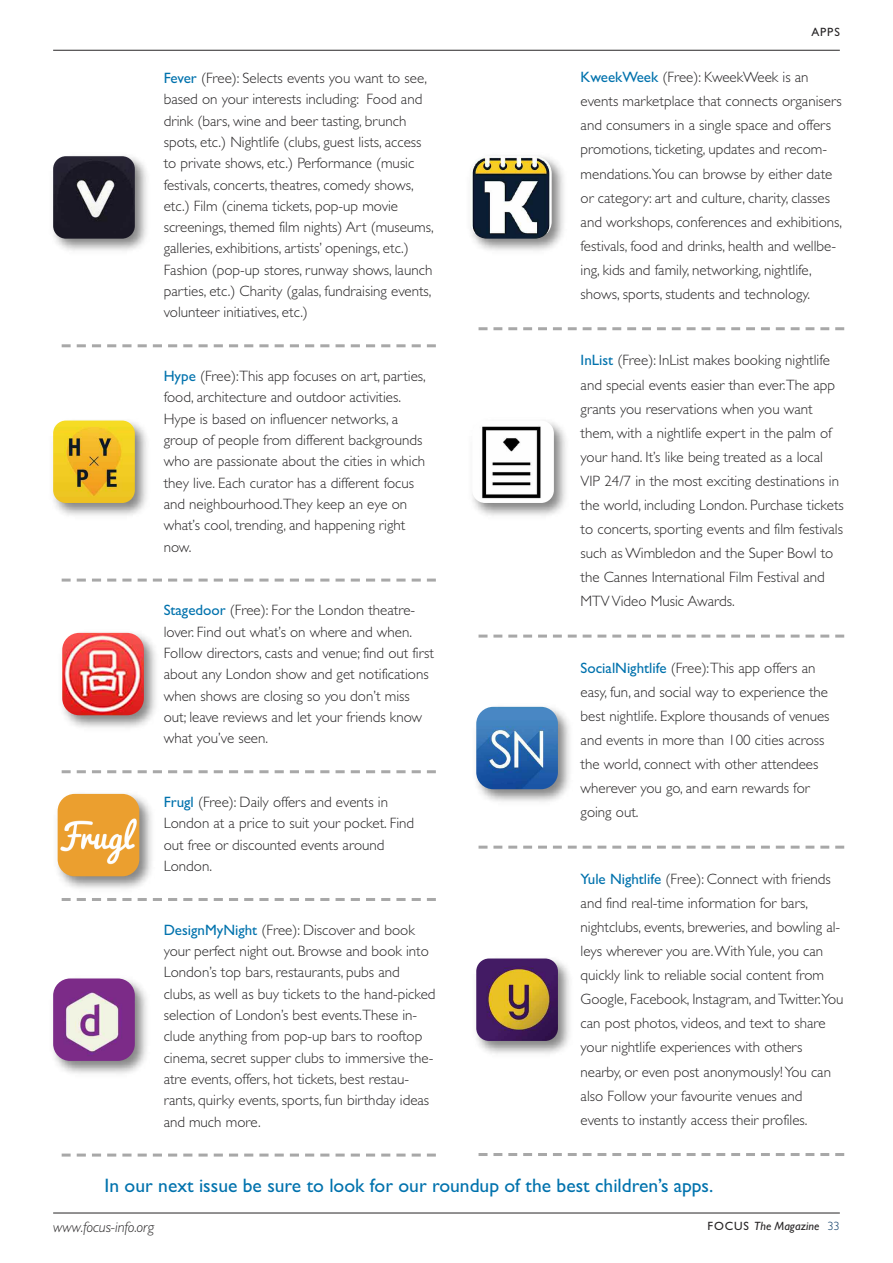
<style>
.page{position:relative;width:893px;height:1263px;background:#fff}
.page>*{position:absolute;margin:0;border:0;box-sizing:border-box;transform-origin:0 0}
.t1{font:19.5px "Gill Sans";color:#0072ad}
.t2{font:300 15px/21.3px "Gill Sans";color:#272526}
.t3{font:italic 300 15px "Gill Sans MT Pro";color:#272526}
.t4{font:italic 12px "Gill Sans";color:#272526}
.t5{font:12px "Gill Sans";color:#272526}
.s1{font-weight:400;color:#0072ad}
.s2{font-style:normal}
.s3{font-family:"Gill Sans MT Pro";font-weight:300;font-style:normal;color:#00325e}
</style>
<div class="page">
<hr style="left:53px;top:50px;width:787px;height:1px;background:#272526">
<hr style="left:53px;top:1213px;width:787px;height:1px;background:#272526">
<svg style="left:478px;top:327px;width:366px;height:3px"></svg>
<svg style="left:478px;top:635px;width:366px;height:3px"></svg>
<svg style="left:478px;top:846px;width:366px;height:3px"></svg>
<svg style="left:478px;top:1153px;width:366px;height:3px"></svg>
<svg style="left:62px;top:344px;width:374px;height:3px"></svg>
<svg style="left:62px;top:579px;width:374px;height:3px"></svg>
<svg style="left:62px;top:770px;width:374px;height:3px"></svg>
<svg style="left:62px;top:898px;width:374px;height:3px"></svg>
<svg style="left:62px;top:1153px;width:374px;height:3px"></svg>
<img style="left:53px;top:980px;width:94px;height:94px">
<img style="left:53px;top:978px;width:82px;height:83px;border-radius:17px">
<img style="left:470px;top:156px;width:94px;height:95px">
<img style="left:470px;top:156px;width:82px;height:83px;border-radius:17px">
<img style="left:472px;top:422px;width:94px;height:94px">
<img style="left:472px;top:421px;width:82px;height:82px;border-radius:13px">
<img style="left:476px;top:706px;width:94px;height:96px">
<img style="left:476px;top:707px;width:82px;height:82px;border-radius:17px">
<img style="left:476px;top:960px;width:94px;height:94px">
<img style="left:476px;top:958px;width:82px;height:83px;border-radius:13px">
<img style="left:62px;top:632px;width:94px;height:96px">
<img style="left:62px;top:633px;width:82px;height:82px;border-radius:17px">
<img style="left:57px;top:793px;width:95px;height:96px">
<img style="left:58px;top:794px;width:81px;height:82px;border-radius:17px">
<img style="left:53px;top:156px;width:94px;height:95px">
<img style="left:53px;top:156px;width:82px;height:83px;border-radius:13px">
<img style="left:53px;top:420px;width:94px;height:96px">
<img style="left:53px;top:421px;width:82px;height:82px;border-radius:13px">
<p class="t2" style="left:164px;top:67px;width:272px"><span class="s1">Fever</span> (Free): Selects events you want to see, based on your interests including: Food and drink (bars, wine and beer tasting, brunch spots, etc.) Nightlife (clubs, guest lists, access to private shows, etc.) Performance (music festivals, concerts, theatres, comedy shows, etc.) Film (cinema tickets, pop-up movie screenings, themed film nights) Art (museums, galleries, exhibitions, artists’ openings, etc.)<br>Fashion (pop-up stores, runway shows, launch parties, etc.) Charity (galas, fundraising events, volunteer initiatives, etc.)</p>
<p class="t2" style="left:164px;top:365px;width:264px"><span class="s1">Hype</span> (Free):This app focuses on art, parties, food, architecture and outdoor activities.<br>Hype is based on influencer networks, a group of people from different backgrounds who are passionate about the cities in which they live. Each curator has a different focus and neighbourhood.They keep an eye on what’s cool, trending, and happening right now.</p>
<p class="t2" style="left:164px;top:600px;width:272px"><span class="s1">Stagedoor</span> (Free): For the London theatre&shy;lover. Find out what’s on where and when.<br>Follow directors, casts and venue; find out first about any London show and get notifications when shows are closing so you don’t miss out; leave reviews and let your friends know what you’ve seen.</p>
<p class="t2" style="left:164px;top:791px;width:252px"><span class="s1">Frugl</span> (Free): Daily offers and events in<br>London at a price to suit your pocket. Find out free or discounted events around<br>London.</p>
<p class="t2" style="left:164px;top:919px;width:273px"><span class="s1">DesignMyNight</span> (Free): Discover and book your perfect night out. Browse and book into London’s top bars, restaurants, pubs and clubs, as well as buy tickets to the hand-picked selection of London’s best events.These in&shy;clude anything from pop-up bars to rooftop cinema, secret supper clubs to immersive the&shy;atre events, offers, hot tickets, best restau&shy;rants, quirky events, sports, fun birthday ideas and much more.</p>
<p class="t5" style="left:811px;top:25px;width:30px">APPS</p>
<p class="t2" style="left:581px;top:65px;width:263px;line-height:24px"><span class="s1">KweekWeek</span> (Free): KweekWeek is an events marketplace that connects organisers and consumers in a single space and offers promotions, ticketing, updates and recom&shy;mendations.You can browse by either date or category: art and culture, charity, classes and workshops, conferences and exhibitions, festivals, food and drinks, health and wellbe&shy;ing, kids and family, networking, nightlife, shows, sports, students and technology.</p>
<p class="t2" style="left:581px;top:348px;width:265px;line-height:24px"><span class="s1">InList</span> (Free): InList makes booking nightlife and special events easier than ever.The app grants you reservations when you want them, with a nightlife expert in the palm of your hand. It’s like being treated as a local VIP 24/7 in the most exciting destinations in the world, including London. Purchase tickets to concerts, sporting events and film festivals such as Wimbledon and the Super Bowl to the Cannes International Film Festival and MTVVideo Music Awards.</p>
<p class="t2" style="left:581px;top:656px;width:250px;line-height:24px"><span class="s1">SocialNightlife</span> (Free):This app offers an easy, fun, and social way to experience the best nightlife. Explore thousands of venues and events in more than 100 cities across the world, connect with other attendees wherever you go, and earn rewards for going out.</p>
<p class="t2" style="left:581px;top:867px;width:264px;line-height:24px"><span class="s1">Yule Nightlife</span> (Free): Connect with friends and find real-time information for bars, nightclubs, events, breweries, and bowling al&shy;leys wherever you are.WithYule, you can quickly link to reliable social content from Google, Facebook, Instagram, andTwitter.You can post photos, videos, and text to share your nightlife experiences with others nearby, or even post anonymously!You can also Follow your favourite venues and events to instantly access their profiles.</p>
<h1 class="t1" style="left:105px;top:1174px;width:610px">In our next issue be sure to look for our roundup of the best children’s apps.</h1>
<p class="t3" style="left:53px;top:1221px;width:103px">www.focus-info.org</p>
<p class="t4" style="left:707px;top:1219px;width:134px"><span class="s2">FOCUS</span> The Magazine <span class="s3">33</span></p>
</div>
